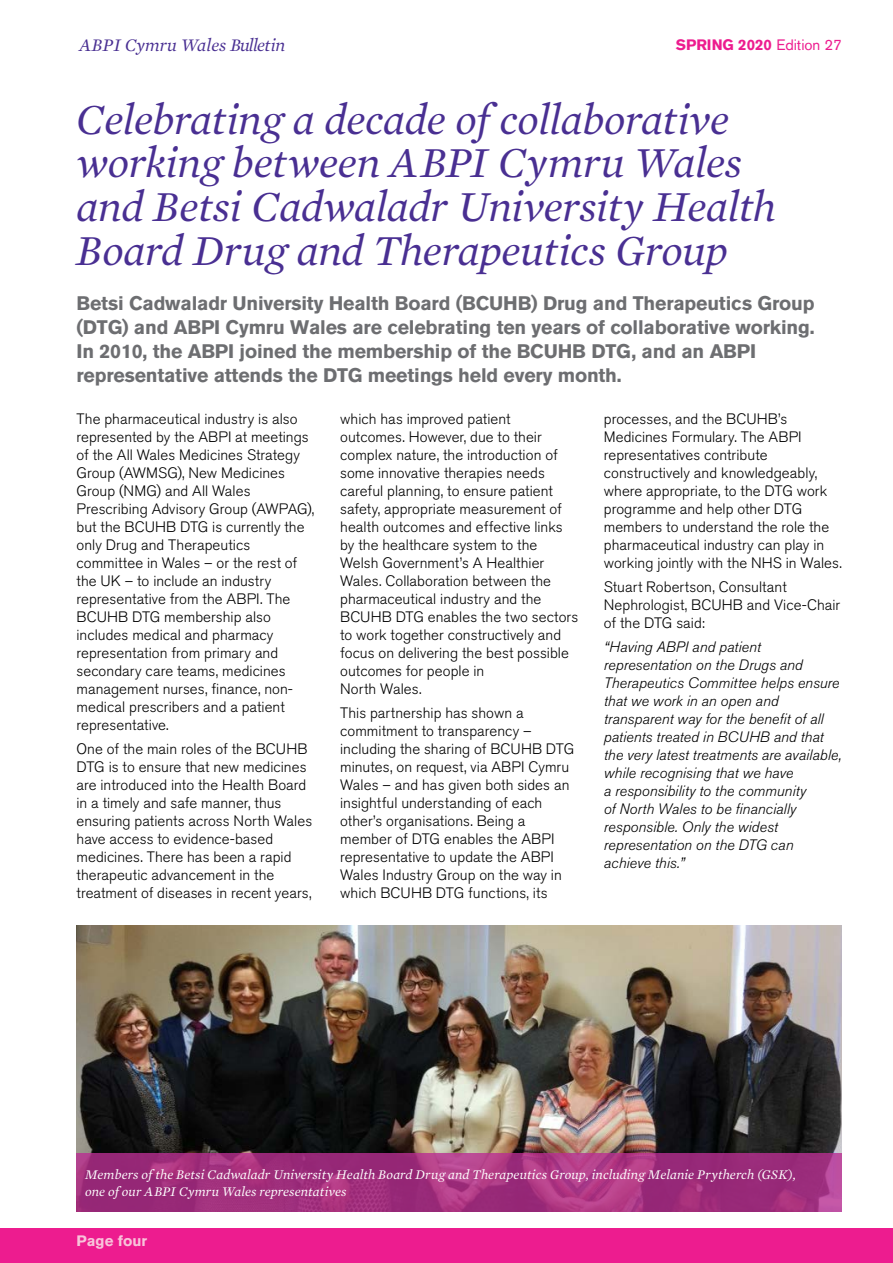
<style>
.page{position:relative;width:893px;height:1263px;background:#fff}
.page>*{position:absolute;margin:0;border:0;box-sizing:border-box;transform-origin:0 0}
.t1{font:italic 43.5px/43.5px "Mercury Text G1";letter-spacing:-.01em;color:#492f92}
.t2{font:700 19.5px/24px "Akzidenz Grotesk BQ";letter-spacing:-.01em;color:#6d6e71}
.t3{font:italic 18px "Mercury Text G1";color:#492f92}
.t4{font:300 15px/18px "Akzidenz Grotesk BQ";letter-spacing:.005em;color:#000}
.t5{font:italic 300 15px/18px "Akzidenz Grotesk BQ";letter-spacing:.005em;color:#000}
.t6{font:700 15px "Akzidenz Grotesk BQ";color:#ed1c8f}
.t7{font:700 15px "Akzidenz Grotesk BQ";color:#f8c3da}
.t8{font:italic 13.5px/16.5px "Mercury Text G1";letter-spacing:.005em;color:#fff}
.s1{font-weight:400}
</style>
<div class="page">
<div style="left:0;top:1228px;width:893px;height:35px;background:#ed1c8f"></div>
<img style="left:77px;top:925px;width:765px;height:228px">
<svg style="left:77px;top:1153px;width:765px;height:59px;background:#a2307e"></svg>
<p class="t3" style="left:80px;top:35px;width:207px">ABPI Cymru Wales Bulletin</p>
<p class="t6" style="left:676px;top:36px;width:168px">SPRING 2020 <span class="s1">Edition 27</span></p>
<h1 class="t1" style="left:77px;top:98px;width:701px">Celebrating a decade of collaborative working between ABPI Cymru Wales and Betsi Cadwaladr University Health Board Drug and Therapeutics Group</h1>
<p class="t2" style="left:77px;top:291px;width:740px">Betsi Cadwaladr University Health Board (BCUHB) Drug and Therapeutics Group (DTG) and ABPI Cymru Wales are celebrating ten years of collaborative working.<br>In 2010, the ABPI joined the membership of the BCUHB DTG, and an ABPI representative attends the DTG meetings held every month.</p>
<p class="t4" style="left:77px;top:410px;width:239px">The pharmaceutical industry is also represented by the ABPI at meetings of the All Wales Medicines Strategy<br>Group (AWMSG), New Medicines<br>Group (NMG) and All Wales<br>Prescribing Advisory Group (AWPAG), but the BCUHB DTG is currently the only Drug and Therapeutics committee in Wales – or the rest of the UK – to include an industry representative from the ABPI. The<br>BCUHB DTG membership also includes medical and pharmacy representation from primary and secondary care teams, medicines management nurses, finance, non&shy;medical prescribers and a patient representative.</p>
<p class="t4" style="left:77px;top:740px;width:237px">One of the main roles of the BCUHB DTG is to ensure that new medicines are introduced into the Health Board in a timely and safe manner, thus ensuring patients across North Wales have access to evidence-based medicines. There has been a rapid therapeutic advancement in the treatment of diseases in recent years,</p>
<p class="t4" style="left:340px;top:410px;width:240px">which has improved patient outcomes. However, due to their complex nature, the introduction of some innovative therapies needs careful planning, to ensure patient safety, appropriate measurement of health outcomes and effective links by the healthcare system to the<br>Welsh Government’s A Healthier<br>Wales. Collaboration between the pharmaceutical industry and the<br>BCUHB DTG enables the two sectors to work together constructively and focus on delivering the best possible outcomes for people in<br>North Wales.</p>
<p class="t4" style="left:340px;top:704px;width:236px">This partnership has shown a commitment to transparency – including the sharing of BCUHB DTG minutes, on request, via ABPI Cymru<br>Wales – and has given both sides an insightful understanding of each other’s organisations. Being a member of DTG enables the ABPI representative to update the ABPI<br>Wales Industry Group on the way in which BCUHB DTG functions, its</p>
<p class="t4" style="left:604px;top:410px;width:240px">processes, and the BCUHB’s<br>Medicines Formulary. The ABPI representatives contribute constructively and knowledgeably, where appropriate, to the DTG work programme and help other DTG members to understand the role the pharmaceutical industry can play in working jointly with the NHS in Wales.</p>
<p class="t4" style="left:604px;top:578px;width:238px">Stuart Robertson, Consultant<br>Nephrologist, BCUHB and Vice-Chair of the DTG said:</p>
<p class="t5" style="left:604px;top:638px;width:240px">“Having ABPI and patient representation on the Drugs and<br>Therapeutics Committee helps ensure that we work in an open and transparent way for the benefit of all patients treated in BCUHB and that the very latest treatments are available, while recognising that we have<br>a responsibility to the community<br>of North Wales to be financially responsible. Only the widest representation on the DTG can achieve this.”</p>
<p class="t8" style="left:85px;top:1167px;width:712px">Members of the Betsi Cadwaladr University Health Board Drug and Therapeutics Group, including Melanie Prytherch (GSK), one of our ABPI Cymru Wales representatives</p>
<p class="t7" style="left:77px;top:1232px;width:72px">Page four</p>
</div>
